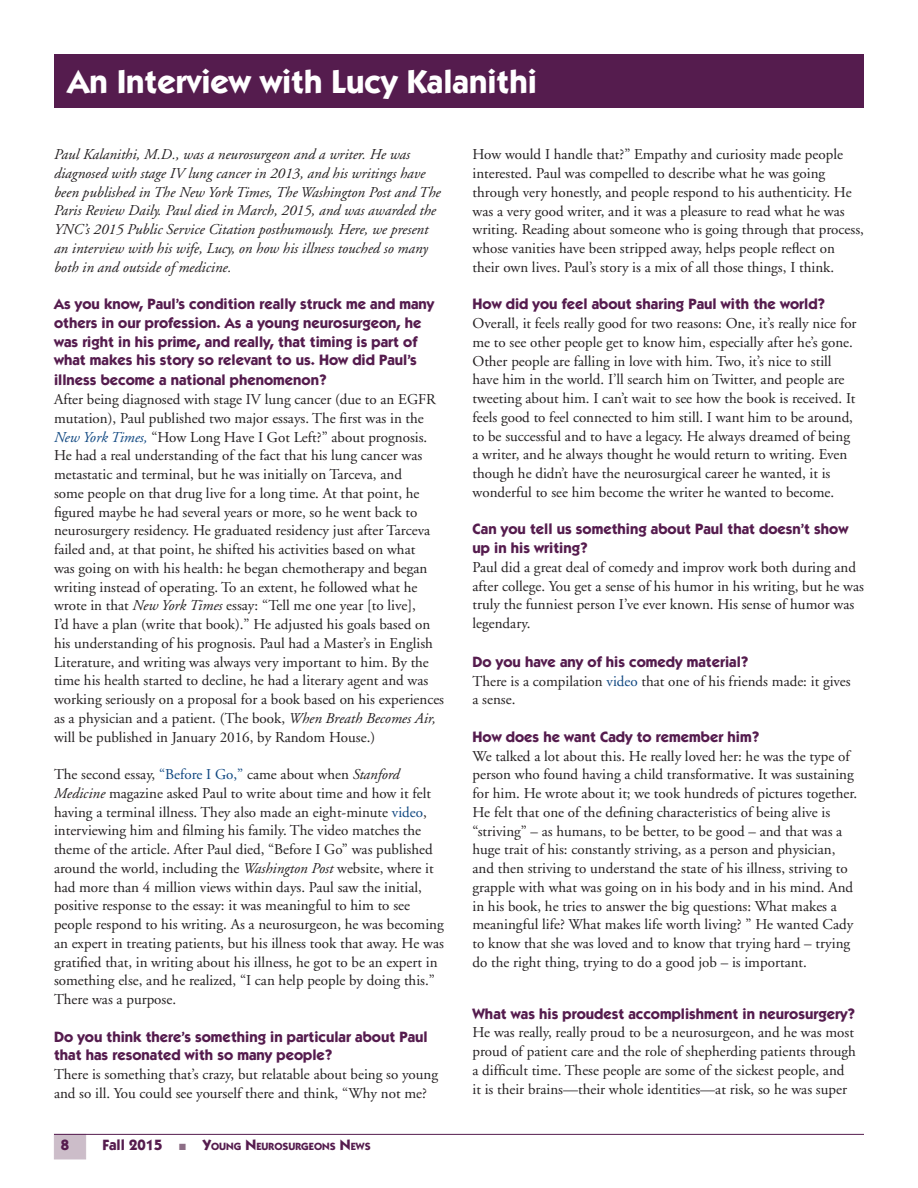
<style>
.page{position:relative;width:918px;height:1188px;background:#fff}
.page>*{position:absolute;margin:0;border:0;box-sizing:border-box;transform-origin:0 0}
.story_reverse_title{font:700 33px "Itc Kabel";color:#fff}
.t1{font:15px/18.8px "Adobe Garamond";color:#231f20}
.heading_in_article{font:700 15px/19px "Itc Kabel";color:#551c4e}
.t2{font:italic 15px/18.8px "Adobe Garamond";color:#231f20}
.t3{font:700 10.5px "Itc Kabel";color:#551c4e}
.s1{font-style:italic;color:#0e4680}
.s2{font-style:italic}
.s3{color:#0e4680}
.s4{font-size:15px}
.s5{color:#8d6e86}
</style>
<div class="page">
<div style="left:54px;top:1134px;width:32px;height:25px;background:#ccbdc9"></div>
<hr style="left:54px;top:1134px;width:810px;height:1px;background:#551c4e">
<div style="left:54px;top:54px;width:810px;height:54px;background:#551c4e"></div>
<p class="story_reverse_title" style="left:68px;top:62px;width:471px">An Interview with Lucy Kalanithi</p>
<p class="t2" style="left:54px;top:146px;width:388px">Paul Kalanithi, M.D., was a neurosurgeon and a writer. He was diagnosed with stage IV lung cancer in 2013, and his writings have been published in The New York Times, The Washington Post and The Paris Review Daily. Paul died in March, 2015, and was awarded the YNC’s 2015 Public Service Citation posthumously. Here, we present an interview with his wife, Lucy, on how his illness touched so many both in and outside of medicine.</p>
<p class="heading_in_article" style="left:54px;top:294px;width:382px">As you know, Paul’s condition really struck me and many others in our profession. As a young neurosurgeon, he was right in his prime, and really, that timing is part of what makes his story so relevant to us. How did Paul’s illness become a national phenomenon?</p>
<p class="t1" style="left:54px;top:390px;width:392px">After being diagnosed with stage IV lung cancer (due to an EGFR mutation), Paul published two major essays. The first was in the <span class="s1">New York Times,</span> “How Long Have I Got Left?” about prognosis.<br>He had a real understanding of the fact that his lung cancer was metastatic and terminal, but he was initially on Tarceva, and<br>some people on that drug live for a long time. At that point, he figured maybe he had several years or more, so he went back to neurosurgery residency. He graduated residency just after Tarceva failed and, at that point, he shifted his activities based on what<br>was going on with his health: he began chemotherapy and began writing instead of operating. To an extent, he followed what he wrote in that <span class="s2">New York Times</span> essay: “Tell me one year [to live],<br>I’d have a plan (write that book).” He adjusted his goals based on his understanding of his prognosis. Paul had a Master’s in English Literature, and writing was always very important to him. By the time his health started to decline, he had a literary agent and was working seriously on a proposal for a book based on his experiences as a physician and a patient. (The book, <span class="s2">When Breath Becomes Air, </span>will be published in January 2016, by Random House.)</p>
<p class="t1" style="left:54px;top:765px;width:391px">The second essay, <span class="s3">“Before I Go,”</span> came about when <span class="s2">Stanford Medicine</span> magazine asked Paul to write about time and how it felt having a terminal illness. They also made an eight-minute <span class="s3">video</span>, interviewing him and filming his family. The video matches the theme of the article. After Paul died, “Before I Go” was published around the world, including the <span class="s2">Washington Post</span> website, where it had more than 4 million views within days. Paul saw the initial, positive response to the essay: it was meaningful to him to see people respond to his writing. As a neurosurgeon, he was becoming an expert in treating patients, but his illness took that away. He was gratified that, in writing about his illness, he got to be an expert in something else, and he realized, “I can help people by doing this.” There was a purpose.</p>
<p class="heading_in_article" style="left:54px;top:1027px;width:375px">Do you think there’s something in particular about Paul that has resonated with so many people?</p>
<p class="t1" style="left:54px;top:1065px;width:386px">There is something that’s crazy, but relatable about being so young and so ill. You could see yourself there and think, “Why not me?</p>
<p class="heading_in_article" style="left:61px;top:1136px;width:10px">8</p>
<p class="t3" style="left:102px;top:1141px;width:270px"><span class="s4">Fall 2015</span> <span class="s5">■</span> <span class="s4">Y</span>OUNG <span class="s4">N</span>EUROSURGEONS <span class="s4">N</span>EWS</p>
<p class="t1" style="left:472px;top:146px;width:393px">How would I handle that?” Empathy and curiosity made people interested. Paul was compelled to describe what he was going through very honestly, and people respond to his authenticity. He was a very good writer, and it was a pleasure to read what he was writing. Reading about someone who is going through that process, whose vanities have been stripped away, helps people reflect on their own lives. Paul’s story is a mix of all those things, I think.</p>
<p class="heading_in_article" style="left:472px;top:295px;width:354px">How did you feel about sharing Paul with the world?</p>
<p class="t1" style="left:472px;top:314px;width:386px">Overall, it feels really good for two reasons: One, it’s really nice for me to see other people get to know him, especially after he’s gone.<br>Other people are falling in love with him. Two, it’s nice to still have him in the world. I’ll search him on Twitter, and people are tweeting about him. I can’t wait to see how the book is received. It feels good to feel connected to him still. I want him to be around, to be successful and to have a legacy. He always dreamed of being a writer, and he always thought he would return to writing. Even though he didn’t have the neurosurgical career he wanted, it is wonderful to see him become the writer he wanted to become.</p>
<p class="heading_in_article" style="left:472px;top:520px;width:377px">Can you tell us something about Paul that doesn’t show up in his writing?</p>
<p class="t1" style="left:472px;top:558px;width:393px">Paul did a great deal of comedy and improv work both during and after college. You get a sense of his humor in his writing, but he was truly the funniest person I’ve ever known. His sense of humor was legendary.</p>
<p class="heading_in_article" style="left:472px;top:652px;width:277px">Do you have any of his comedy material?</p>
<p class="t1" style="left:472px;top:672px;width:380px">There is a compilation <span class="s3">video</span> that one of his friends made: it gives a sense.</p>
<p class="heading_in_article" style="left:472px;top:727px;width:288px">How does he want Cady to remember him?</p>
<p class="t1" style="left:472px;top:747px;width:386px">We talked a lot about this. He really loved her: he was the type of person who found having a child transformative. It was sustaining for him. He wrote about it; we took hundreds of pictures together.<br>He felt that one of the defining characteristics of being alive is “striving” – as humans, to be better, to be good – and that was a huge trait of his: constantly striving, as a person and physician, and then striving to understand the state of his illness, striving to grapple with what was going on in his body and in his mind. And in his book, he tries to answer the big questions: What makes a meaningful life? What makes life worth living? ” He wanted Cady to know that she was loved and to know that trying hard – trying do the right thing, trying to do a good job – is important.</p>
<p class="heading_in_article" style="left:472px;top:1004px;width:384px">What was his proudest accomplishment in neurosurgery?</p>
<p class="t1" style="left:472px;top:1024px;width:385px">He was really, really proud to be a neurosurgeon, and he was most proud of patient care and the role of shepherding patients through a difficult time. These people are some of the sickest people, and it is their brains—their whole identities—at risk, so he was super</p>
</div>
